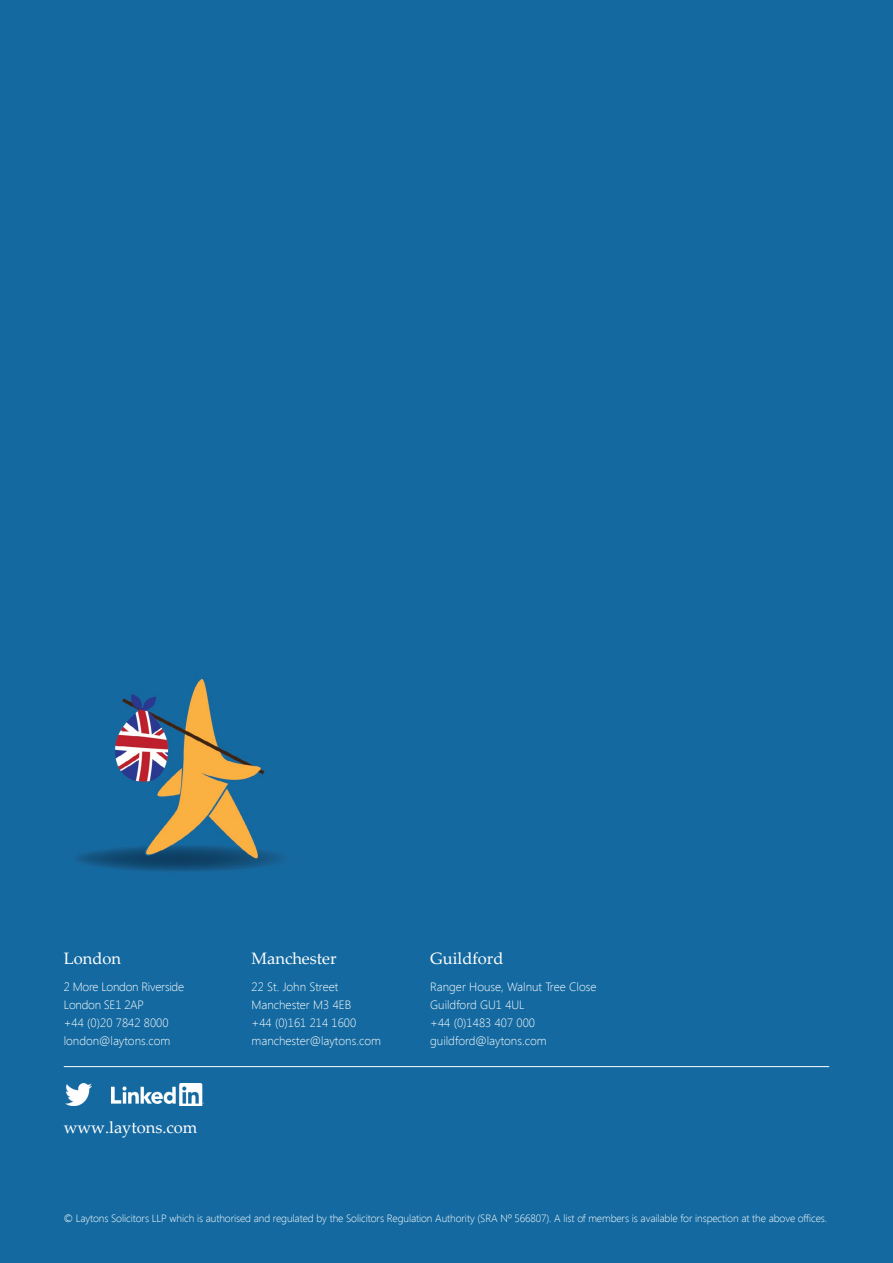
<style>
.page{position:relative;width:893px;height:1263px;background:#1369a0}
.page>*{position:absolute;margin:0;border:0;box-sizing:border-box;transform-origin:0 0}
.t1{font:16.5px "Palatino Linotype";color:#fff}
.t2{font:300 12px/18px "Segoe UI";color:#fff}
.t3{font:300 12px/18px "Segoe UI";letter-spacing:-.02em;color:#fff}
.t4{font:300 10.5px "Segoe UI";letter-spacing:-.01em;color:#fff}
</style>
<div class="page">
<img style="left:112px;top:1084px;width:92px;height:21px">
<img style="left:65px;top:1084px;width:27px;height:21px">
<hr style="left:64px;top:1066px;width:765px;height:1px;background:#fff">
<img style="left:76px;top:678px;width:208px;height:193px">
<h1 class="t1" style="left:64px;top:946px;width:59px">London</h1>
<p class="t3" style="left:64px;top:977px;width:122px">2 More London Riverside<br>London SE1 2AP<br>+44 (0)20 7842 8000 london@laytons.com</p>
<h1 class="t1" style="left:64px;top:1115px;width:135px">www.laytons.com</h1>
<h1 class="t1" style="left:252px;top:946px;width:87px">Manchester</h1>
<p class="t2" style="left:252px;top:977px;width:131px">22 St. John Street<br>Manchester M3 4EB<br>+44 (0)161 214 1600 manchester@laytons.com</p>
<h1 class="t1" style="left:430px;top:946px;width:75px">Guildford</h1>
<p class="t2" style="left:430px;top:977px;width:168px">Ranger House, Walnut Tree Close<br>Guildford GU1 4UL<br>+44 (0)1483 407 000 guildford@laytons.com</p>
<p class="t4" style="left:64px;top:1210px;width:765px">© Laytons Solicitors LLP which is authorised and regulated by the Solicitors Regulation Authority (SRA Nº 566807). A list of members is available for inspection at the above offices.</p>
</div>
